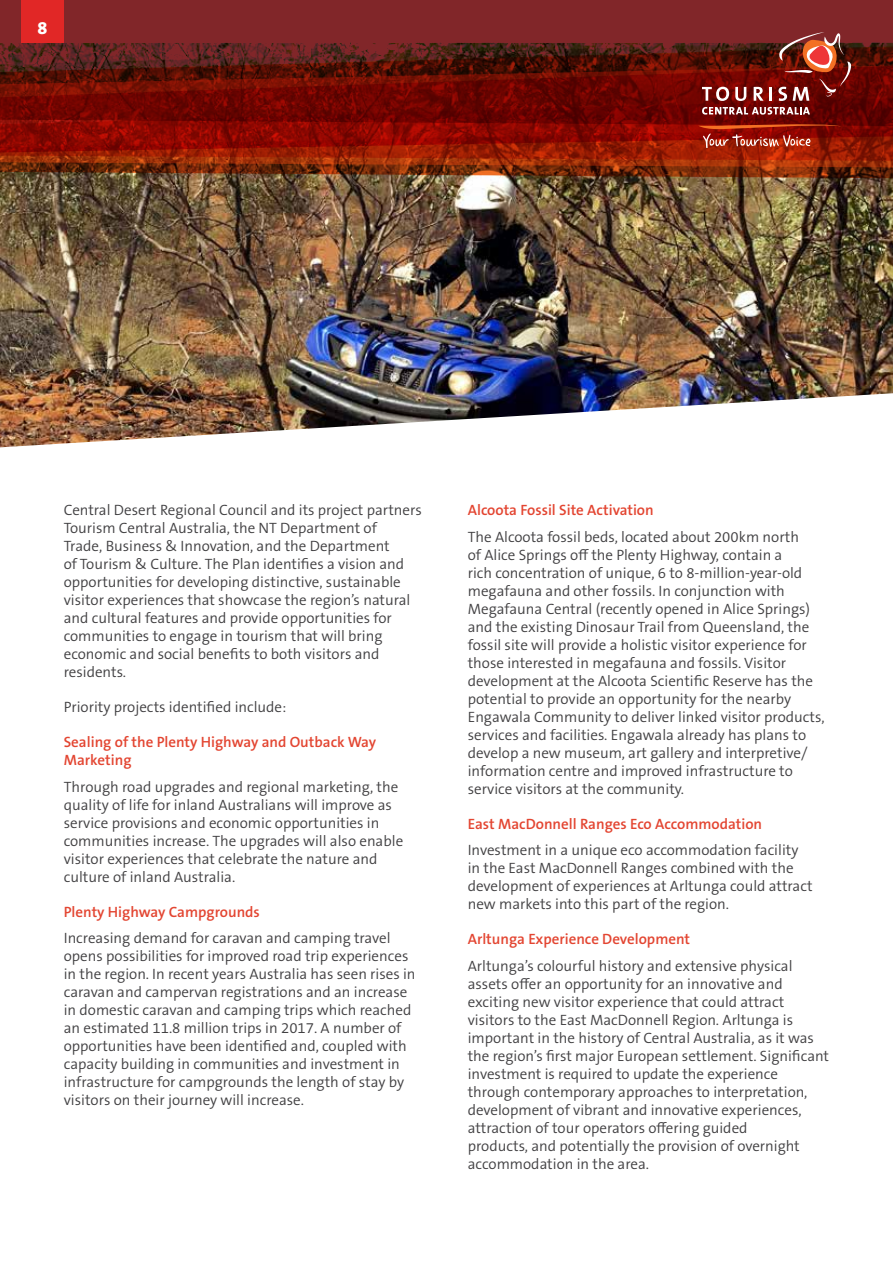
<style>
.page{position:relative;width:893px;height:1263px;background:#fff}
.page>*{position:absolute;margin:0;border:0;box-sizing:border-box;transform-origin:0 0}
.t1{font:800 18px "The Sans B W8";color:#fff}
.t2{font:300 15px/18px "The Sans B W4";color:#414042}
.t3{font:600 15px/18px "The Sans B W6";color:#e34531}
</style>
<div class="page">
<img style="left:0;top:178px;width:893px;height:269px">
<svg style="left:0;top:101px;width:893px;height:77px;background:#711908"></svg>
<div style="left:0;top:0;width:893px;height:32px;background:#812629"></div>
<svg style="left:702px;top:107px;width:108px;height:8px"></svg>
<svg style="left:0;top:32px;width:893px;height:69px;background:#681913"></svg>
<svg style="left:0;top:122px;width:893px;height:39px;background:#931404"></svg>
<div style="left:21px;top:0;width:43px;height:43px;background:#e12726"></div>
<p class="t1" style="left:38px;top:16px;width:11px">8</p>
<p class="t2" style="left:64px;top:501px;width:360px">Central Desert Regional Council and its project partners Tourism Central Australia, the NT Department of<br>Trade, Business &amp; Innovation, and the Department<br>of Tourism &amp; Culture. The Plan identifies a vision and opportunities for developing distinctive, sustainable visitor experiences that showcase the region’s natural and cultural features and provide opportunities for communities to engage in tourism that will bring economic and social benefits to both visitors and residents.</p>
<p class="t2" style="left:64px;top:698px;width:224px">Priority projects identified include:</p>
<p class="t3" style="left:64px;top:733px;width:314px">Sealing of the Plenty Highway and Outback Way<br>Marketing</p>
<p class="t2" style="left:64px;top:778px;width:341px">Through road upgrades and regional marketing, the quality of life for inland Australians will improve as service provisions and economic opportunities in communities increase. The upgrades will also enable visitor experiences that celebrate the nature and culture of inland Australia.</p>
<p class="t3" style="left:64px;top:903px;width:198px">Plenty Highway Campgrounds</p>
<p class="t2" style="left:64px;top:929px;width:353px">Increasing demand for caravan and camping travel opens possibilities for improved road trip experiences in the region. In recent years Australia has seen rises in caravan and campervan registrations and an increase in domestic caravan and camping trips which reached an estimated 11.8 million trips in 2017. A number of opportunities have been identified and, coupled with capacity building in communities and investment in infrastructure for campgrounds the length of stay by visitors on their journey will increase.</p>
<p class="t3" style="left:468px;top:501px;width:188px">Alcoota Fossil Site Activation</p>
<p class="t2" style="left:468px;top:527px;width:358px">The Alcoota fossil beds, located about 200km north<br>of Alice Springs off the Plenty Highway, contain a<br>rich concentration of unique, 6 to 8-million-year-old megafauna and other fossils. In conjunction with Megafauna Central (recently opened in Alice Springs) and the existing Dinosaur Trail from Queensland, the fossil site will provide a holistic visitor experience for those interested in megafauna and fossils. Visitor development at the Alcoota Scientific Reserve has the potential to provide an opportunity for the nearby Engawala Community to deliver linked visitor products, services and facilities. Engawala already has plans to develop a new museum, art gallery and interpretive/ information centre and improved infrastructure to service visitors at the community.</p>
<p class="t3" style="left:468px;top:815px;width:296px">East MacDonnell Ranges Eco Accommodation</p>
<p class="t2" style="left:468px;top:841px;width:346px">Investment in a unique eco accommodation facility in the East MacDonnell Ranges combined with the development of experiences at Arltunga could attract new markets into this part of the region.</p>
<p class="t3" style="left:468px;top:930px;width:224px">Arltunga Experience Development</p>
<p class="t2" style="left:468px;top:957px;width:363px">Arltunga’s colourful history and extensive physical assets offer an opportunity for an innovative and exciting new visitor experience that could attract visitors to the East MacDonnell Region. Arltunga is important in the history of Central Australia, as it was the region’s first major European settlement. Significant investment is required to update the experience through contemporary approaches to interpretation, development of vibrant and innovative experiences, attraction of tour operators offering guided<br>products, and potentially the provision of overnight accommodation in the area.</p>
</div>
